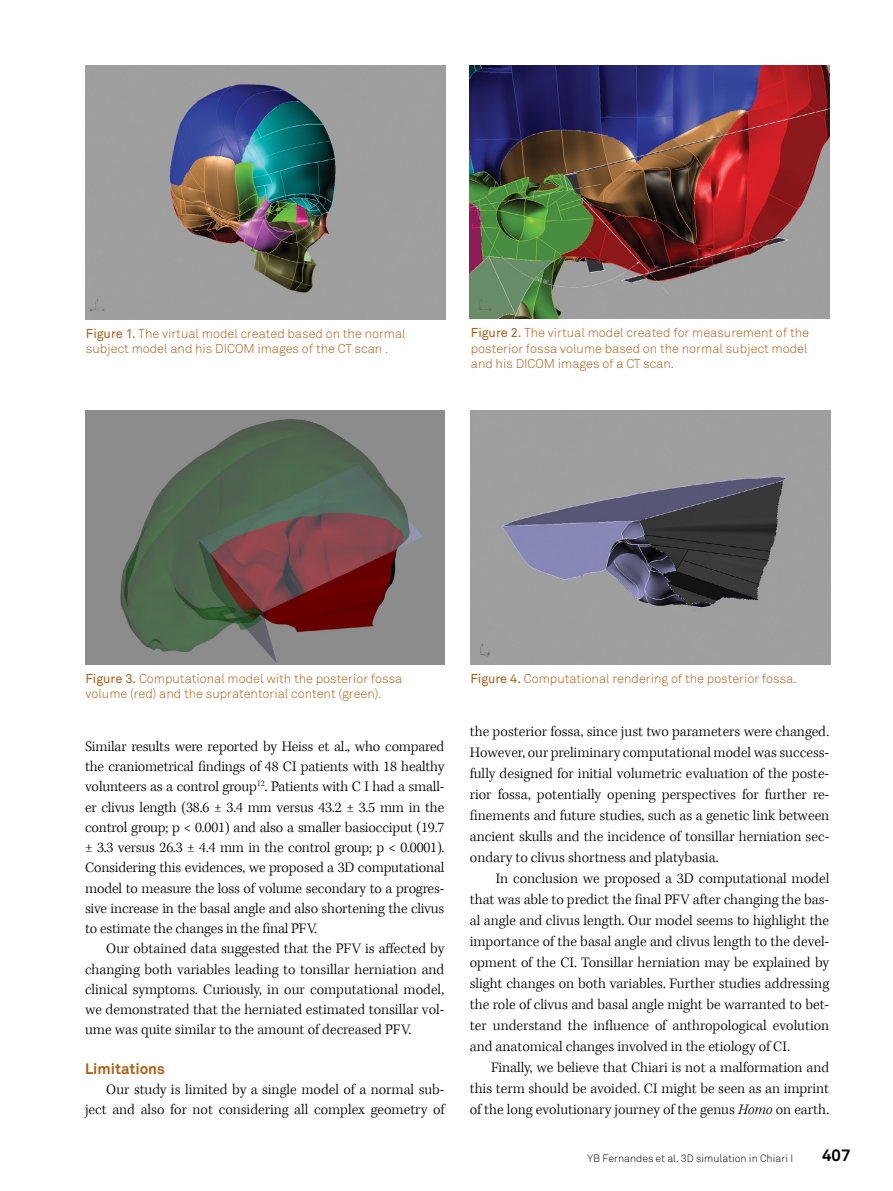
<style>
.page{position:relative;width:893px;height:1191px;background:#fff}
.page>*{position:absolute;margin:0;border:0;box-sizing:border-box;transform-origin:0 0}
.t1{font:700 16.5px "Akkurat Pro";color:#000}
.t2{font:300 15px/21px "Kepler Std";color:#000;text-align:justify}
.t3{font:700 15px "Akkurat Pro";color:#b15c12}
.t4{font:12.75px/15.3px "Akkurat Light Pro";color:#b15c12}
.t5{font:10.5px "Akkurat Light Pro";color:#000}
.s1{font-family:"Akkurat Pro"}
.s2{font-style:italic}
</style>
<div class="page">
<img style="left:86px;top:65px;width:359px;height:254px">
<img style="left:86px;top:411px;width:359px;height:253px">
<img style="left:470px;top:65px;width:360px;height:254px">
<img style="left:470px;top:411px;width:360px;height:254px">
<p class="t4" style="left:86px;top:326px;width:321px"><span class="s1">Figure 1.</span> The virtual model created based on the normal subject model and his DICOM images of the CT scan .</p>
<p class="t4" style="left:471px;top:325px;width:340px;text-align:justify"><span class="s1">Figure 2.</span> The virtual model created for measurement of the posterior fossa volume based on the normal subject model and his DICOM images of a CT scan.</p>
<p class="t4" style="left:85px;top:671px;width:318px"><span class="s1">Figure 3.</span> Computational model with the posterior fossa volume (red) and the supratentorial content (green).</p>
<p class="t2" style="left:85px;top:737px;width:361px;line-height:20.2px">Similar results were reported by Heiss et al., who compared the craniometrical findings of 48 CI patients with 18 healthy volunteers as a control group<sup>12</sup>. Patients with C I had a small&shy;er clivus length (38.6 ± 3.4 mm versus 43.2 ± 3.5 mm in the control group; p &lt; 0.001) and also a smaller basiocciput (19.7 ± 3.3 versus 26.3 ± 4.4 mm in the control group; p &lt; 0.0001).<br>Considering this evidences, we proposed a 3D computational model to measure the loss of volume secondary to a progres&shy;sive increase in the basal angle and also shortening the clivus to estimate the changes in the final PFV.</p>
<p class="t2" style="left:85px;top:939px;width:361px;line-height:20.2px;text-indent:21px">Our obtained data suggested that the PFV is affected by changing both variables leading to tonsillar herniation and clinical symptoms. Curiously, in our computational model, we demonstrated that the herniated estimated tonsillar vol&shy;ume was quite similar to the amount of decreased PFV.</p>
<p class="t3" style="left:85px;top:1059px;width:81px">Limitations</p>
<p class="t2" style="left:85px;top:1080px;width:361px;line-height:20.2px;text-align:right">Our study is limited by a single model of a normal sub&shy;ject and also for not considering all complex geometry of</p>
<p class="t4" style="left:470px;top:671px;width:328px"><span class="s1">Figure 4.</span> Computational rendering of the posterior fossa.</p>
<p class="t2" style="left:470px;top:722px;width:361px">the posterior fossa, since just two parameters were changed.<br>However, our preliminary computational model was success&shy;fully designed for initial volumetric evaluation of the poste&shy;rior fossa, potentially opening perspectives for further re&shy;finements and future studies, such as a genetic link between ancient skulls and the incidence of tonsillar herniation sec&shy;ondary to clivus shortness and platybasia.</p>
<p class="t2" style="left:470px;top:869px;width:361px;text-indent:26px">In conclusion we proposed a 3D computational model that was able to predict the final PFV after changing the bas&shy;al angle and clivus length. Our model seems to highlight the importance of the basal angle and clivus length to the devel&shy;opment of the CI. Tonsillar herniation may be explained by slight changes on both variables. Further studies addressing the role of clivus and basal angle might be warranted to bet&shy;ter understand the influence of anthropological evolution and anatomical changes involved in the etiology of CI.</p>
<p class="t2" style="left:470px;top:1057px;width:361px;text-indent:21px">Finally, we believe that Chiari is not a malformation and this term should be avoided. CI might be seen as an imprint of the long evolutionary journey of the genus <span class="s2">Homo</span> on earth.</p>
<p class="t5" style="left:587px;top:1151px;width:207px">YB Fernandes et al. 3D simulation in Chiari I</p>
<p class="t1" style="left:822px;top:1145px;width:30px">407</p>
</div>
